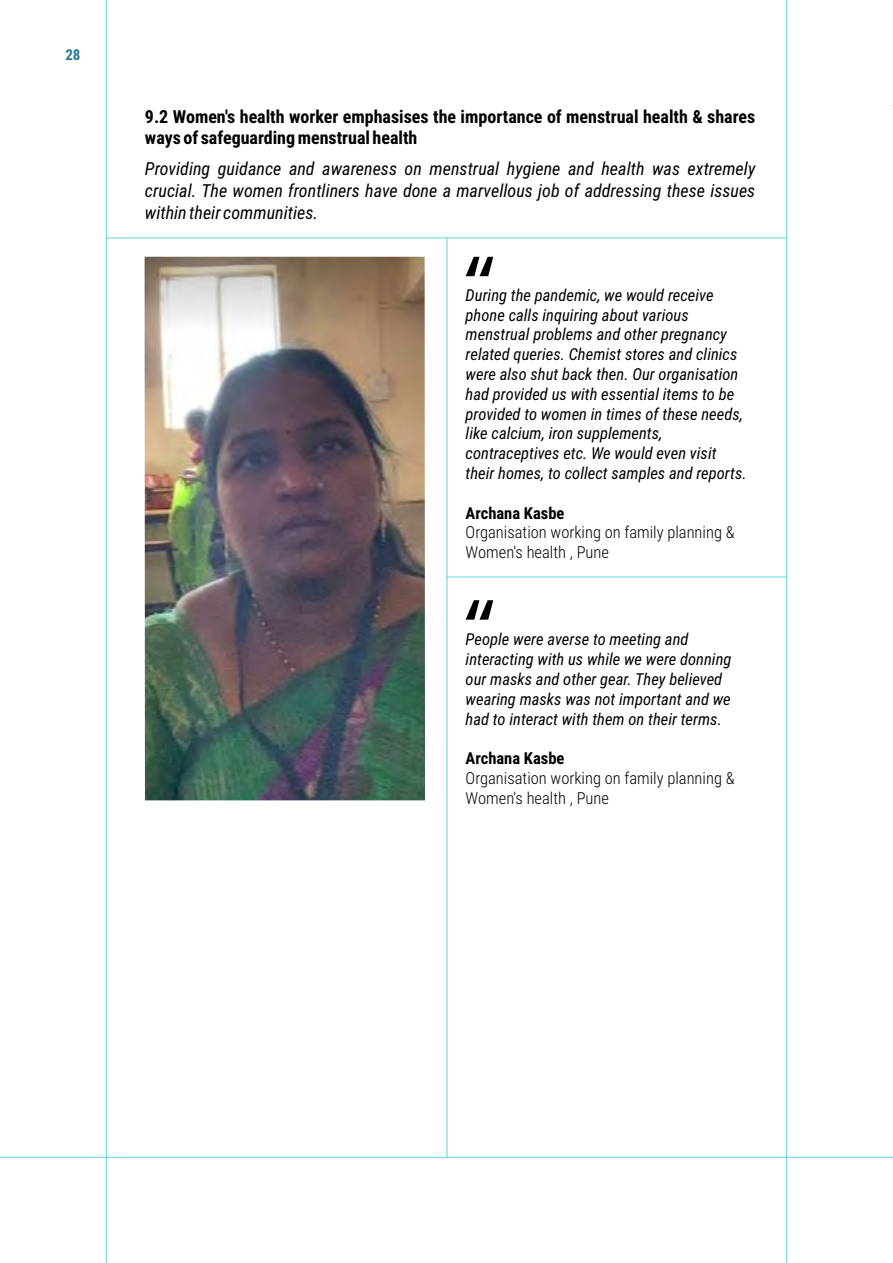
<style>
.page{position:relative;width:893px;height:1263px;background:#fff}
.page>*{position:absolute;margin:0;border:0;box-sizing:border-box;transform-origin:0 0}
.t1{font:85.5px "Poppins";color:#000}
.t2{font:italic 18px/21.6px "Roboto Condensed";color:#000;text-align:justify}
.t3{font:700 18px/21.6px "Roboto Condensed";color:#000}
.t4{font:italic 16.5px/19.8px "Roboto Condensed";color:#000}
.t5{font:300 16.5px/19.8px "Roboto Condensed";color:#000}
.t6{font:700 16.5px "Roboto Condensed";color:#000}
.t7{font:700 15px "Roboto Condensed";color:#28798f}
</style>
<div class="page">
<hr style="left:106px;top:0;width:1px;height:1263px;background:#5ed2da">
<hr style="left:786px;top:0;width:1px;height:1263px;background:#5ed2da">
<hr style="left:447px;top:237px;width:1px;height:920px;background:#5ed2da">
<hr style="left:447px;top:577px;width:340px;height:1px;background:#5ed2da">
<hr style="left:106px;top:238px;width:681px;height:1px;background:#5ed2da">
<img style="left:145px;top:257px;width:280px;height:543px">
<hr style="left:0;top:1157px;width:893px;height:1px;background:#5ed2da">
<p class="t7" style="left:65px;top:49px;width:17px">28</p>
<p class="t3" style="left:145px;top:107px;width:612px">9.2 Women's health worker emphasises the importance of menstrual health &amp; shares ways of safeguarding menstrual health</p>
<p class="t2" style="left:145px;top:160px;width:612px">Providing guidance and awareness on menstrual hygiene and health was extremely crucial. The women frontliners have done a marvellous job of addressing these issues within their communities.</p>
<h1 class="t1" style="left:464px;top:227px;width:34px">“</h1>
<p class="t4" style="left:466px;top:287px;width:283px">During the pandemic, we would receive phone calls inquiring about various menstrual problems and other pregnancy related queries. Chemist stores and clinics were also shut back then. Our organisation had provided us with essential items to be provided to women in times of these needs, like calcium, iron supplements, contraceptives etc. We would even visit their homes, to collect samples and reports.</p>
<p class="t6" style="left:466px;top:506px;width:100px">Archana Kasbe</p>
<p class="t5" style="left:466px;top:524px;width:270px">Organisation working on family planning &amp;<br>Women's health , Pune</p>
<h1 class="t1" style="left:464px;top:570px;width:34px">“</h1>
<p class="t4" style="left:466px;top:631px;width:267px">People were averse to meeting and interacting with us while we were donning our masks and other gear. They believed wearing masks was not important and we had to interact with them on their terms.</p>
<p class="t6" style="left:466px;top:752px;width:100px">Archana Kasbe</p>
<p class="t5" style="left:466px;top:770px;width:270px">Organisation working on family planning &amp;<br>Women's health , Pune</p>
</div>
